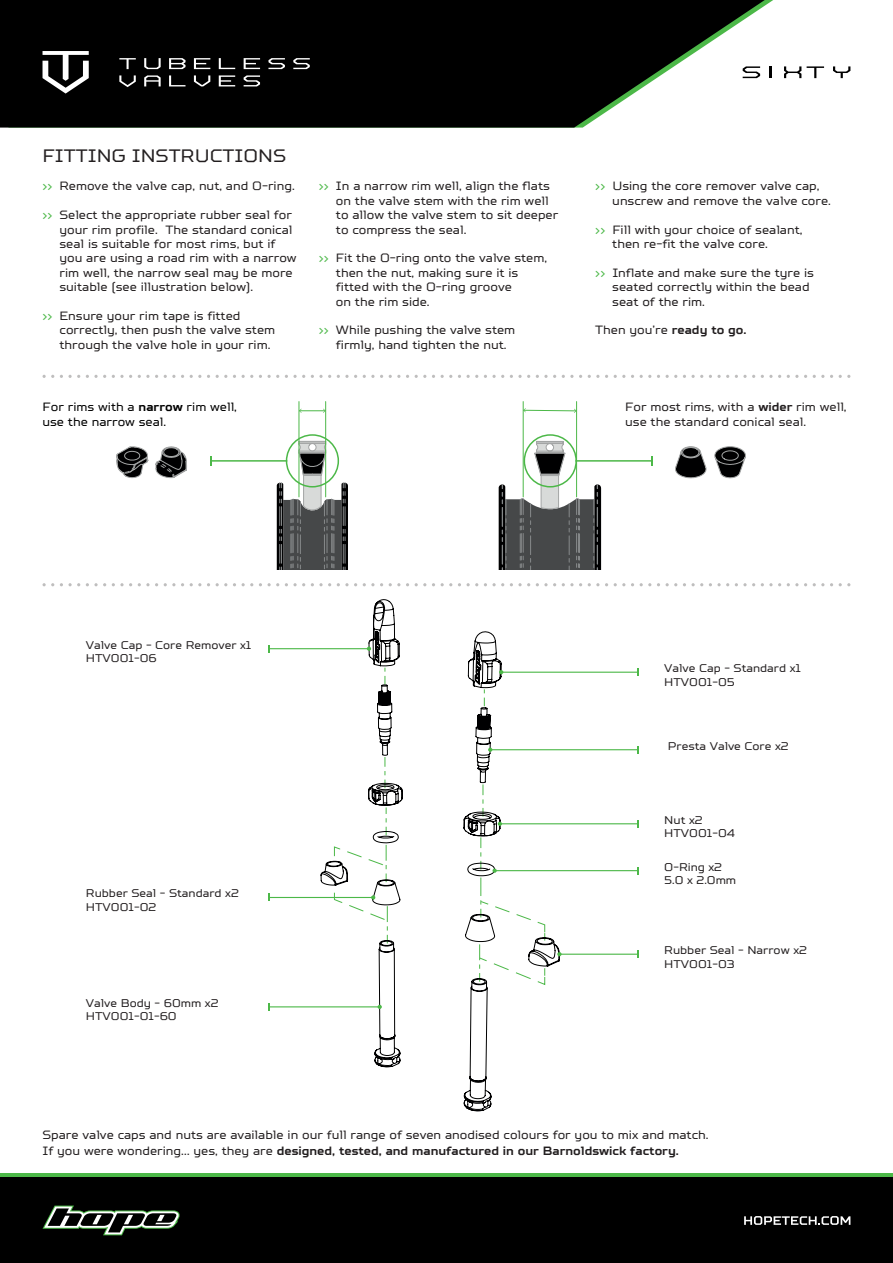
<style>
.page{position:relative;width:893px;height:1263px;background:#fff}
.page>*{position:absolute;margin:0;border:0;box-sizing:border-box;transform-origin:0 0}
.t1{font:18px "TT Squares";color:#231f20}
.t2{font:12px/14.4px "TT Squares";color:#231f20}
.t3{font:12px/14.4px "TT Squares";color:#000}
.t4{font:11.25px/13.4px "TT Squares";color:#231f20}
.s1{color:#4cb848}
.s2{font-weight:700}
</style>
<div class="page">
<svg style="left:0;top:1174px;width:893px;height:4px;background:#398a36"></svg>
<div style="left:0;top:1178px;width:893px;height:85px;background:#000"></div>
<svg style="left:744px;top:1216px;width:106px;height:9px"></svg>
<svg style="left:43px;top:1205px;width:137px;height:30px"></svg>
<svg style="left:784px;top:66px;width:17px;height:12px"></svg>
<svg style="left:807px;top:66px;width:17px;height:12px"></svg>
<svg style="left:833px;top:66px;width:17px;height:12px"></svg>
<svg style="left:0;top:0;width:765px;height:128px;background:#1f211f"></svg>
<svg style="left:43px;top:51px;width:46px;height:43px"></svg>
<svg style="left:119px;top:58px;width:17px;height:11px"></svg>
<svg style="left:144px;top:58px;width:17px;height:11px"></svg>
<svg style="left:169px;top:58px;width:16px;height:11px"></svg>
<svg style="left:194px;top:58px;width:16px;height:11px"></svg>
<svg style="left:219px;top:58px;width:16px;height:11px"></svg>
<svg style="left:244px;top:58px;width:16px;height:11px"></svg>
<svg style="left:268px;top:58px;width:17px;height:11px"></svg>
<svg style="left:293px;top:58px;width:17px;height:11px"></svg>
<svg style="left:119px;top:75px;width:17px;height:12px"></svg>
<svg style="left:144px;top:75px;width:17px;height:11px"></svg>
<svg style="left:169px;top:75px;width:16px;height:11px"></svg>
<svg style="left:194px;top:75px;width:16px;height:11px"></svg>
<svg style="left:219px;top:75px;width:16px;height:11px"></svg>
<svg style="left:244px;top:75px;width:16px;height:11px"></svg>
<svg style="left:43px;top:375px;width:11px;height:3px"></svg>
<svg style="left:60px;top:375px;width:20px;height:3px"></svg>
<svg style="left:86px;top:375px;width:20px;height:3px"></svg>
<svg style="left:112px;top:375px;width:20px;height:3px"></svg>
<svg style="left:138px;top:375px;width:20px;height:3px"></svg>
<svg style="left:164px;top:375px;width:11px;height:3px"></svg>
<svg style="left:190px;top:375px;width:11px;height:3px"></svg>
<svg style="left:216px;top:375px;width:11px;height:3px"></svg>
<svg style="left:242px;top:375px;width:11px;height:3px"></svg>
<svg style="left:259px;top:375px;width:20px;height:3px"></svg>
<svg style="left:285px;top:375px;width:20px;height:3px"></svg>
<svg style="left:311px;top:375px;width:20px;height:3px"></svg>
<svg style="left:337px;top:375px;width:20px;height:3px"></svg>
<svg style="left:363px;top:375px;width:11px;height:3px"></svg>
<svg style="left:389px;top:375px;width:11px;height:3px"></svg>
<svg style="left:415px;top:375px;width:11px;height:3px"></svg>
<svg style="left:441px;top:375px;width:11px;height:3px"></svg>
<svg style="left:458px;top:375px;width:20px;height:3px"></svg>
<svg style="left:484px;top:375px;width:20px;height:3px"></svg>
<svg style="left:510px;top:375px;width:20px;height:3px"></svg>
<svg style="left:536px;top:375px;width:20px;height:3px"></svg>
<svg style="left:562px;top:375px;width:20px;height:3px"></svg>
<svg style="left:588px;top:375px;width:11px;height:3px"></svg>
<svg style="left:614px;top:375px;width:11px;height:3px"></svg>
<svg style="left:640px;top:375px;width:11px;height:3px"></svg>
<svg style="left:666px;top:375px;width:11px;height:3px"></svg>
<svg style="left:683px;top:375px;width:20px;height:3px"></svg>
<svg style="left:709px;top:375px;width:20px;height:3px"></svg>
<svg style="left:735px;top:375px;width:20px;height:3px"></svg>
<svg style="left:761px;top:375px;width:20px;height:3px"></svg>
<svg style="left:787px;top:375px;width:11px;height:3px"></svg>
<svg style="left:813px;top:375px;width:11px;height:3px"></svg>
<svg style="left:839px;top:375px;width:11px;height:3px"></svg>
<svg style="left:277px;top:441px;width:71px;height:128px"></svg>
<svg style="left:499px;top:441px;width:102px;height:128px"></svg>
<hr style="left:299px;top:402px;width:1px;height:95px;background:#4cb848">
<hr style="left:325px;top:402px;width:1px;height:95px;background:#4cb848">
<hr style="left:523px;top:402px;width:1px;height:95px;background:#4cb848">
<hr style="left:576px;top:402px;width:1px;height:95px;background:#4cb848">
<svg style="left:299px;top:409px;width:27px;height:4px"></svg>
<svg style="left:523px;top:408px;width:54px;height:5px"></svg>
<hr style="left:211px;top:460px;width:76px;height:2px;background:#4cb848">
<svg style="left:210px;top:456px;width:2px;height:10px"></svg>
<div style="left:286px;top:434px;width:53px;height:53px;border:2px solid #4cb848;border-radius:50%"></div>
<hr style="left:576px;top:460px;width:76px;height:2px;background:#4cb848">
<svg style="left:651px;top:456px;width:2px;height:10px"></svg>
<div style="left:524px;top:434px;width:53px;height:53px;border:2px solid #4cb848;border-radius:50%"></div>
<svg style="left:116px;top:446px;width:32px;height:32px"></svg>
<svg style="left:155px;top:446px;width:32px;height:32px"></svg>
<svg style="left:675px;top:446px;width:31px;height:32px"></svg>
<svg style="left:714px;top:446px;width:32px;height:32px"></svg>
<svg style="left:43px;top:583px;width:11px;height:3px"></svg>
<svg style="left:60px;top:583px;width:20px;height:3px"></svg>
<svg style="left:86px;top:583px;width:20px;height:3px"></svg>
<svg style="left:112px;top:583px;width:20px;height:3px"></svg>
<svg style="left:138px;top:583px;width:20px;height:3px"></svg>
<svg style="left:164px;top:583px;width:11px;height:3px"></svg>
<svg style="left:190px;top:583px;width:11px;height:3px"></svg>
<svg style="left:216px;top:583px;width:11px;height:3px"></svg>
<svg style="left:242px;top:583px;width:11px;height:3px"></svg>
<svg style="left:259px;top:583px;width:20px;height:3px"></svg>
<svg style="left:285px;top:583px;width:20px;height:3px"></svg>
<svg style="left:311px;top:583px;width:20px;height:3px"></svg>
<svg style="left:337px;top:583px;width:20px;height:3px"></svg>
<svg style="left:363px;top:583px;width:11px;height:3px"></svg>
<svg style="left:389px;top:583px;width:11px;height:3px"></svg>
<svg style="left:415px;top:583px;width:11px;height:3px"></svg>
<svg style="left:441px;top:583px;width:11px;height:3px"></svg>
<svg style="left:458px;top:583px;width:20px;height:3px"></svg>
<svg style="left:484px;top:583px;width:20px;height:3px"></svg>
<svg style="left:510px;top:583px;width:20px;height:3px"></svg>
<svg style="left:536px;top:583px;width:20px;height:3px"></svg>
<svg style="left:562px;top:583px;width:20px;height:3px"></svg>
<svg style="left:588px;top:583px;width:11px;height:3px"></svg>
<svg style="left:614px;top:583px;width:11px;height:3px"></svg>
<svg style="left:640px;top:583px;width:11px;height:3px"></svg>
<svg style="left:666px;top:583px;width:11px;height:3px"></svg>
<svg style="left:683px;top:583px;width:20px;height:3px"></svg>
<svg style="left:709px;top:583px;width:20px;height:3px"></svg>
<svg style="left:735px;top:583px;width:20px;height:3px"></svg>
<svg style="left:761px;top:583px;width:20px;height:3px"></svg>
<svg style="left:787px;top:583px;width:11px;height:3px"></svg>
<svg style="left:813px;top:583px;width:11px;height:3px"></svg>
<svg style="left:839px;top:583px;width:11px;height:3px"></svg>
<svg style="left:321px;top:599px;width:239px;height:512px"></svg>
<hr style="left:501px;top:672px;width:137px;height:1px;background:#4cb848">
<svg style="left:499px;top:670px;width:4px;height:4px"></svg>
<hr style="left:490px;top:749px;width:148px;height:1px;background:#4cb848">
<svg style="left:488px;top:748px;width:4px;height:4px"></svg>
<hr style="left:500px;top:823px;width:138px;height:1px;background:#4cb848">
<svg style="left:498px;top:822px;width:4px;height:4px"></svg>
<hr style="left:495px;top:870px;width:143px;height:1px;background:#4cb848">
<svg style="left:479px;top:837px;width:66px;height:148px"></svg>
<hr style="left:559px;top:954px;width:79px;height:1px;background:#4cb848">
<svg style="left:557px;top:952px;width:5px;height:4px"></svg>
<hr style="left:269px;top:648px;width:100px;height:1px;background:#4cb848">
<svg style="left:367px;top:646px;width:4px;height:5px"></svg>
<hr style="left:269px;top:897px;width:104px;height:1px;background:#4cb848">
<svg style="left:334px;top:845px;width:54px;height:98px"></svg>
<hr style="left:269px;top:1006px;width:111px;height:1px;background:#4cb848">
<svg style="left:378px;top:1005px;width:4px;height:4px"></svg>
<h1 class="t1" style="left:43px;top:144px;width:245px">FITTING INSTRUCTIONS</h1>
<p class="t2" style="left:43px;top:179px;width:254px"><span class="s1">&gt;&gt;</span> Remove the valve cap, nut, and O-ring.</p>
<p class="t2" style="left:60px;top:208px;width:239px;text-indent:-17px"><span class="s1">&gt;&gt;</span> Select the appropriate rubber seal for your rim profile. The standard conical seal is suitable for most rims, but if you are using a road rim with a narrow rim well, the narrow seal may be more suitable (see illustration below).</p>
<p class="t2" style="left:60px;top:309px;width:217px;text-indent:-17px"><span class="s1">&gt;&gt;</span> Ensure your rim tape is fitted correctly, then push the valve stem through the valve hole in your rim.</p>
<p class="t2" style="left:336px;top:179px;width:224px;text-indent:-17px"><span class="s1">&gt;&gt;</span> In a narrow rim well, align the flats on the valve stem with the rim well to allow the valve stem to sit deeper to compress the seal.</p>
<p class="t2" style="left:336px;top:251px;width:213px;text-indent:-17px"><span class="s1">&gt;&gt;</span> Fit the O-ring onto the valve stem, then the nut, making sure it is fitted with the O-ring groove<br>on the rim side.</p>
<p class="t2" style="left:336px;top:323px;width:181px;text-indent:-17px"><span class="s1">&gt;&gt;</span> While pushing the valve stem firmly, hand tighten the nut.</p>
<p class="t2" style="left:612px;top:179px;width:220px;text-indent:-17px"><span class="s1">&gt;&gt;</span> Using the core remover valve cap, unscrew and remove the valve core.</p>
<p class="t2" style="left:612px;top:222px;width:192px;text-indent:-17px"><span class="s1">&gt;&gt;</span> Fill with your choice of sealant, then re-fit the valve core.</p>
<p class="t2" style="left:612px;top:265px;width:203px;text-indent:-17px"><span class="s1">&gt;&gt;</span> Inflate and make sure the tyre is seated correctly within the bead seat of the rim.</p>
<p class="t2" style="left:595px;top:323px;width:153px">Then you’re <span class="s2">ready to go.</span></p>
<p class="t3" style="left:43px;top:400px;width:196px">For rims with a <span class="s2">narrow</span> rim well, use the narrow seal.</p>
<p class="t2" style="left:625px;top:400px;width:223px">For most rims, with a <span class="s2">wider</span> rim well, use the standard conical seal.</p>
<p class="t4" style="left:86px;top:638px;width:167px">Valve Cap - Core Remover x1<br>HTV001-06</p>
<p class="t4" style="left:86px;top:887px;width:155px">Rubber Seal - Standard x2<br>HTV001-02</p>
<p class="t4" style="left:86px;top:996px;width:134px">Valve Body - 60mm x2<br>HTV001-01-60</p>
<p class="t4" style="left:664px;top:662px;width:138px">Valve Cap - Standard x1<br>HTV001-05</p>
<p class="t4" style="left:668px;top:739px;width:122px">Presta Valve Core x2</p>
<p class="t4" style="left:664px;top:813px;width:72px">Nut x2<br>HTV001-04</p>
<p class="t4" style="left:664px;top:860px;width:73px">O-Ring x2<br>5.0 x 2.0mm</p>
<p class="t4" style="left:664px;top:943px;width:144px">Rubber Seal - Narrow x2<br>HTV001-03</p>
<p class="t2" style="left:43px;top:1126px;width:667px;line-height:16.5px">Spare valve caps and nuts are available in our full range of seven anodised colours for you to mix and match.<br>If you were wondering… yes, they are <span class="s2">designed, tested, and manufactured in our Barnoldswick factory.</span></p>
</div>
